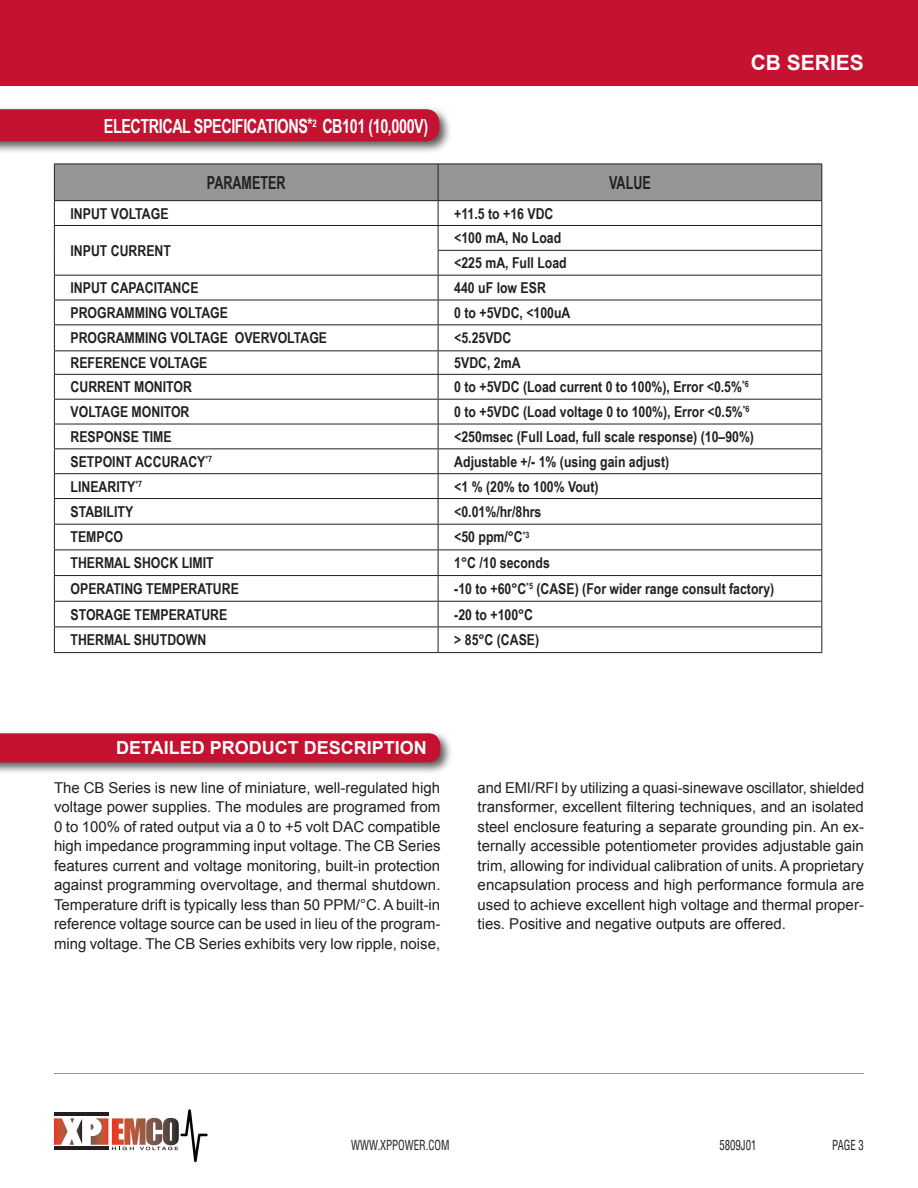
<style>
.page{position:relative;width:918px;height:1188px;background:#fff}
.page>*{position:absolute;margin:0;border:0;box-sizing:border-box;transform-origin:0 0}
.t1{font:700 21px "Arial";color:#fff}
.t2{font:700 19.5px "Arial Narrow";letter-spacing:-.025em;color:#fff;scale:.9 1}
.t3{font:700 18px "Arial";color:#fff}
.t4{font:700 18px "Arial Narrow";color:#231f20;scale:.85 1}
.t5{font:15px/19.5px "Arial";color:#231f20;text-align:justify}
.t6{font:700 15px "Arial Narrow";color:#231f20}
.t7{font:condensed 13.5px "Helvetica LT";color:#231f20;scale:.8 1}
.s1{font-size:18px}
</style>
<div class="page">
<svg style="left:54px;top:164px;width:768px;height:488px"></svg>
<hr style="left:54px;top:652px;width:384px;height:1px;background:#231f20">
<hr style="left:438px;top:652px;width:384px;height:1px;background:#231f20">
<hr style="left:54px;top:1073px;width:810px;height:1px;background:#949698">
<svg style="left:82px;top:1119px;width:9px;height:26px"></svg>
<hr style="left:54px;top:1113px;width:54px;height:3px;background:#231f20">
<svg style="left:54px;top:1118px;width:28px;height:27px"></svg>
<svg style="left:91px;top:1109px;width:117px;height:53px"></svg>
<hr style="left:54px;top:1147px;width:54px;height:3px;background:#231f20">
<div style="left:0;top:106px;width:452px;height:48px;background:#231f20;opacity:.74"></div>
<div style="left:0;top:109px;width:439px;height:32px;background:#c41230"></div>
<div style="left:0;top:0;width:918px;height:86px;background:#c41230"></div>
<div style="left:0;top:730px;width:453px;height:45px;background:#231f20;opacity:.74"></div>
<div style="left:0;top:733px;width:440px;height:29px;background:#c41230"></div>
<p class="t2" style="left:104px;top:111px;width:362px">ELECTRICAL SPECIFICATIONS<span class="s1">*</span><sup>2</sup> CB101 (10,000V)</p>
<p class="t4" style="left:207px;top:169px;width:94px">PARAMETER</p>
<p class="t4" style="left:609px;top:169px;width:51px">VALUE</p>
<p class="t6" style="left:71px;top:202px;width:99px">INPUT VOLTAGE</p>
<p class="t6" style="left:454px;top:202px;width:101px">+11.5 to +16 VDC</p>
<p class="t6" style="left:71px;top:239px;width:102px">INPUT CURRENT</p>
<p class="t6" style="left:454px;top:227px;width:108px">&lt;100 mA, No Load</p>
<p class="t6" style="left:454px;top:252px;width:114px">&lt;225 mA, Full Load</p>
<p class="t1" style="left:751px;top:48px;width:115px">CB SERIES</p>
<p class="t6" style="left:71px;top:276px;width:130px">INPUT CAPACITANCE</p>
<p class="t6" style="left:454px;top:276px;width:93px">440 uF low ESR</p>
<p class="t6" style="left:71px;top:301px;width:159px">PROGRAMMING VOLTAGE</p>
<p class="t6" style="left:454px;top:301px;width:118px">0 to +5VDC, &lt;100uA</p>
<p class="t6" style="left:71px;top:327px;width:258px">PROGRAMMING VOLTAGE OVERVOLTAGE</p>
<p class="t6" style="left:454px;top:327px;width:59px">&lt;5.25VDC</p>
<p class="t6" style="left:71px;top:351px;width:138px">REFERENCE VOLTAGE</p>
<p class="t6" style="left:454px;top:351px;width:68px">5VDC, 2mA</p>
<p class="t6" style="left:71px;top:376px;width:123px">CURRENT MONITOR</p>
<p class="t6" style="left:454px;top:376px;width:296px">0 to +5VDC (Load current 0 to 100%), Error &lt;0.5%<sup>*6</sup></p>
<p class="t6" style="left:71px;top:400px;width:120px">VOLTAGE MONITOR</p>
<p class="t6" style="left:454px;top:400px;width:297px">0 to +5VDC (Load voltage 0 to 100%), Error &lt;0.5%<sup>*6</sup></p>
<p class="t6" style="left:71px;top:425px;width:103px">RESPONSE TIME</p>
<p class="t6" style="left:454px;top:425px;width:301px">&lt;250msec (Full Load, full scale response) (10–90%)</p>
<p class="t6" style="left:71px;top:450px;width:143px">SETPOINT ACCURACY<sup>*7</sup></p>
<p class="t6" style="left:454px;top:450px;width:216px">Adjustable +/- 1% (using gain adjust)</p>
<p class="t6" style="left:71px;top:475px;width:73px">LINEARITY<sup>*7</sup></p>
<p class="t6" style="left:454px;top:475px;width:146px">&lt;1 % (20% to 100% Vout)</p>
<p class="t6" style="left:71px;top:500px;width:64px">STABILITY</p>
<p class="t6" style="left:454px;top:500px;width:89px">&lt;0.01%/hr/8hrs</p>
<p class="t6" style="left:71px;top:526px;width:54px">TEMPCO</p>
<p class="t6" style="left:454px;top:526px;width:77px">&lt;50 ppm/°C<sup>*3</sup></p>
<p class="t6" style="left:71px;top:552px;width:145px">THERMAL SHOCK LIMIT</p>
<p class="t6" style="left:454px;top:552px;width:97px">1°C /10 seconds</p>
<p class="t6" style="left:71px;top:577px;width:170px">OPERATING TEMPERATURE</p>
<p class="t6" style="left:454px;top:577px;width:322px">-10 to +60°C<sup>*5</sup> (CASE) (For wider range consult factory)</p>
<p class="t6" style="left:71px;top:603px;width:158px">STORAGE TEMPERATURE</p>
<p class="t6" style="left:454px;top:603px;width:80px">-20 to +100°C</p>
<p class="t6" style="left:71px;top:629px;width:137px">THERMAL SHUTDOWN</p>
<p class="t6" style="left:454px;top:629px;width:86px">&gt; 85°C (CASE)</p>
<p class="t3" style="left:116px;top:736px;width:312px">DETAILED PRODUCT DESCRIPTION</p>
<p class="t5" style="left:54px;top:778px;width:388px">The CB Series is new line of miniature, well-regulated high voltage power supplies. The modules are programed from 0 to 100% of rated output via a 0 to +5 volt DAC compatible high impedance programming input voltage. The CB Series features current and voltage monitoring, built-in protection against programming overvoltage, and thermal shutdown.<br>Temperature drift is typically less than 50 PPM/°C. A built-in reference voltage source can be used in lieu of the program&shy;ming voltage. The CB Series exhibits very low ripple, noise,</p>
<p class="t5" style="left:478px;top:778px;width:388px">and EMI/RFI by utilizing a quasi-sinewave oscillator, shielded transformer, excellent filtering techniques, and an isolated steel enclosure featuring a separate grounding pin. An ex&shy;ternally accessible potentiometer provides adjustable gain trim, allowing for individual calibration of units. A proprietary encapsulation process and high performance formula are used to achieve excellent high voltage and thermal proper&shy;ties. Positive and negative outputs are offered.</p>
<p class="t7" style="left:351px;top:1137px;width:124px">WWW.XPPOWER.COM</p>
<p class="t7" style="left:719px;top:1137px;width:48px">5809J01</p>
<p class="t7" style="left:832px;top:1137px;width:41px">PAGE 3</p>
</div>
